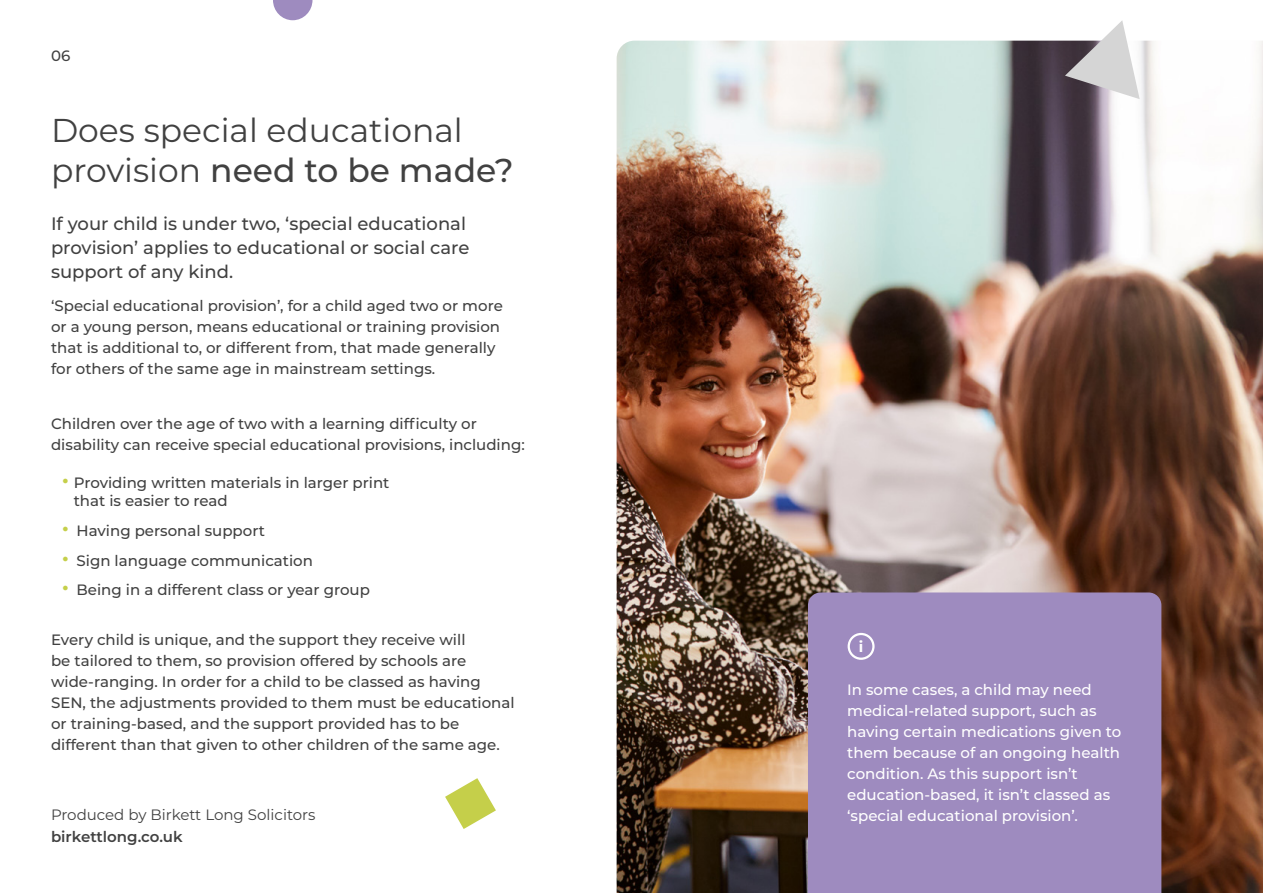
<style>
.page{position:relative;width:1263px;height:893px;background:#fff}
.page>*{position:absolute;margin:0;border:0;box-sizing:border-box;transform-origin:0 0}
.t1{font:33px/39.6px "Montserrat";color:#414141}
.t2{font:500 18px/24px "Montserrat";color:#414141}
.t3{font:500 15px/21px "Montserrat";color:#414141}
.t4{font:500 15px/21px "Montserrat";color:#fff}
.t5{font:15px "Montserrat";color:#414141}
.t6{font:600 15px "Montserrat";color:#414141}
.t7{font:700 15px "Montserrat";color:#fff}
.s1{font-weight:500}
.s2{font-size:25.5px;color:#c5cf4a}
</style>
<div class="page">
<img style="left:617px;top:41px;width:646px;height:852px">
<svg style="left:1065px;top:21px;width:75px;height:78px"></svg>
<svg style="left:445px;top:778px;width:51px;height:51px"></svg>
<svg style="left:273px;top:0;width:39px;height:20px"></svg>
<div style="left:808px;top:592px;width:353px;height:301px;background:#9e8bbf"></div>
<div style="left:848px;top:633px;width:26px;height:27px;border:2px solid #fff;border-radius:50%"></div>
<p class="t3" style="left:51px;top:45px;width:21px">06</p>
<h1 class="t1" style="left:51px;top:109px;width:464px">Does special educational provision <span class="s1">need to be made?</span></h1>
<p class="t2" style="left:51px;top:211px;width:420px">If your child is under two, ‘special educational provision’ applies to educational or social care support of any kind.</p>
<p class="t3" style="left:51px;top:294px;width:453px">‘Special educational provision’, for a child aged two or more or a young person, means educational or training provision that is additional to, or different from, that made generally for others of the same age in mainstream settings.</p>
<p class="t3" style="left:51px;top:412px;width:475px">Children over the age of two with a learning difficulty or disability can receive special educational provisions, including:</p>
<p class="t3" style="left:74px;top:473px;width:317px;line-height:18px;text-indent:-12px"><span class="s2">•</span> Providing written materials in larger print that is easier to read</p>
<p class="t3" style="left:62px;top:519px;width:205px"><span class="s2">•</span> Having personal support</p>
<p class="t3" style="left:62px;top:549px;width:253px"><span class="s2">•</span> Sign language communication</p>
<p class="t3" style="left:62px;top:579px;width:310px"><span class="s2">•</span> Being in a different class or year group</p>
<p class="t3" style="left:51px;top:628px;width:465px">Every child is unique, and the support they receive will<br>be tailored to them, so provision offered by schools are wide-ranging. In order for a child to be classed as having SEN, the adjustments provided to them must be educational or training-based, and the support provided has to be different than that given to other children of the same age.</p>
<p class="t5" style="left:51px;top:804px;width:266px">Produced by Birkett Long Solicitors</p>
<p class="t6" style="left:51px;top:826px;width:133px">birkettlong.co.uk</p>
<p class="t7" style="left:859px;top:636px;width:6px">i</p>
<p class="t4" style="left:847px;top:678px;width:276px">In some cases, a child may need medical-related support, such as having certain medications given to them because of an ongoing health condition. As this support isn’t education-based, it isn’t classed as ‘special educational provision’.</p>
</div>
